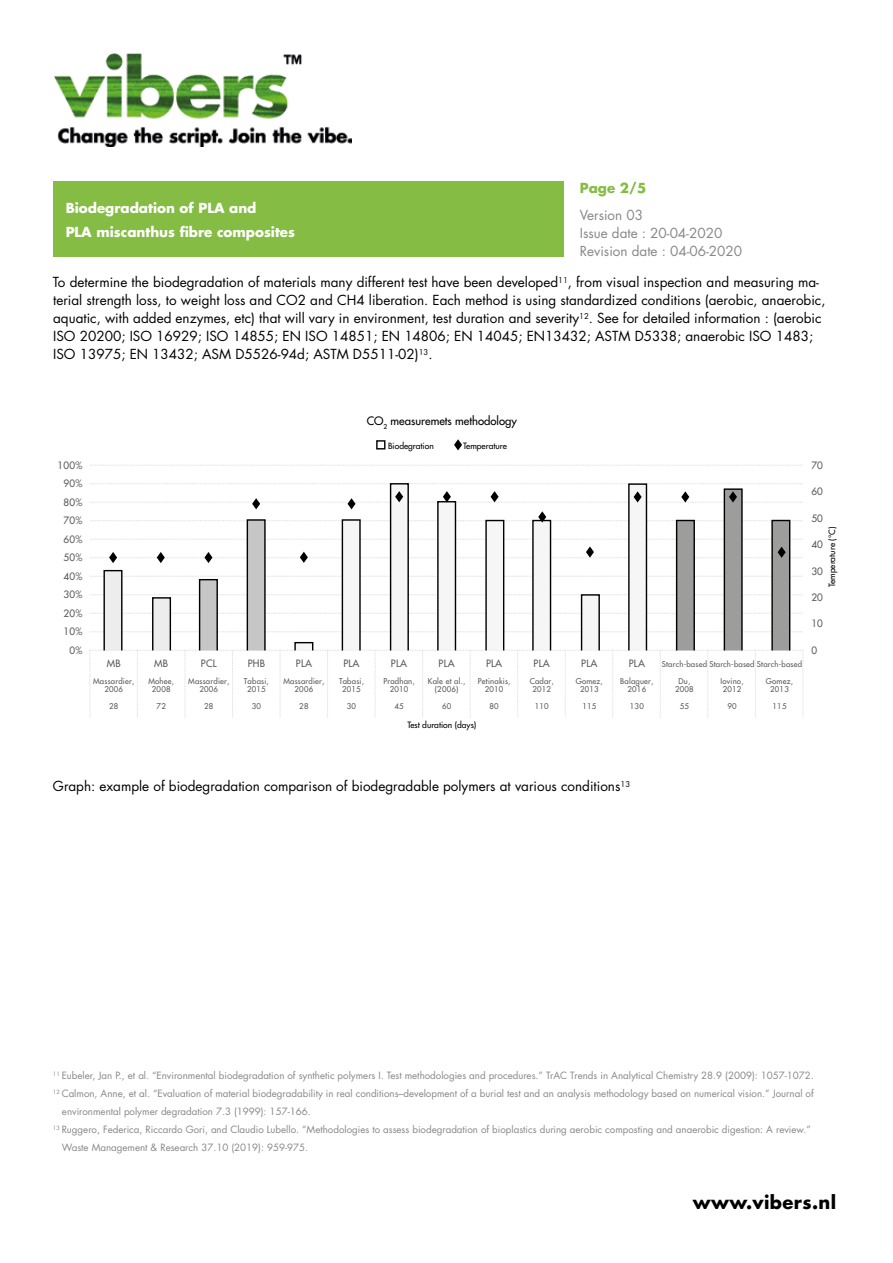
<style>
.page{position:relative;width:893px;height:1263px;background:#fff}
.page>*{position:absolute;margin:0;border:0;box-sizing:border-box;transform-origin:0 0}
.t1{font:700 18px "Futura Std";letter-spacing:.02em;color:#000}
.t2{font:13.5px/18px "Futura Std";color:#000}
.t3{font:13.5px/18px "Futura Std";color:#878787}
.t4{font:700 13.5px/24px "Futura Std";color:#fff}
.t5{font:700 13.5px "Futura Std";color:#85bd44}
.t6{font:500 11.25px "Futura Std";color:#000}
.t7{font:500 9.9px/18.5px "Futura Std";letter-spacing:.025em;color:#5a5a5a;text-align:right}
.t8{font:9.75px "Futura Std";color:#878787}
.t9{font:500 8.55px "Futura Std";color:#000}
.t10{font:500 7.8px/8.6px "Futura Std";letter-spacing:.025em;color:#5a5a5a;text-align:center}
</style>
<div class="page">
<img style="left:54px;top:54px;width:298px;height:92px">
<div style="left:53px;top:182px;width:510px;height:75px;background:#85bd44"></div>
<svg style="left:90px;top:465px;width:713px;height:1px"></svg>
<svg style="left:90px;top:483px;width:713px;height:1px"></svg>
<svg style="left:90px;top:539px;width:713px;height:1px"></svg>
<svg style="left:90px;top:576px;width:713px;height:1px"></svg>
<svg style="left:90px;top:594px;width:713px;height:1px"></svg>
<svg style="left:90px;top:613px;width:713px;height:1px"></svg>
<svg style="left:90px;top:631px;width:713px;height:1px"></svg>
<svg style="left:90px;top:650px;width:713px;height:68px"></svg>
<div style="left:376px;top:440px;width:9px;height:9px;border:1px solid #000"></div>
<svg style="left:454px;top:439px;width:8px;height:11px"></svg>
<div style="left:103px;top:570px;width:19px;height:81px;background:#ededed;border:1px solid #000"></div>
<div style="left:152px;top:597px;width:19px;height:54px;background:#ededed;border:1px solid #000"></div>
<div style="left:199px;top:579px;width:19px;height:72px;background:#c6c6c6;border:1px solid #000"></div>
<div style="left:247px;top:519px;width:19px;height:132px;background:#c6c6c6;border:1px solid #000"></div>
<div style="left:342px;top:519px;width:19px;height:132px;background:#f6f6f6;border:1px solid #000"></div>
<div style="left:390px;top:483px;width:19px;height:168px;background:#f6f6f6;border:1px solid #000"></div>
<div style="left:437px;top:501px;width:19px;height:150px;background:#f6f6f6;border:1px solid #000"></div>
<div style="left:485px;top:520px;width:19px;height:131px;background:#f6f6f6;border:1px solid #000"></div>
<div style="left:532px;top:520px;width:19px;height:131px;background:#f6f6f6;border:1px solid #000"></div>
<div style="left:581px;top:594px;width:19px;height:57px;background:#f6f6f6;border:1px solid #000"></div>
<div style="left:628px;top:483px;width:19px;height:168px;background:#f6f6f6;border:1px solid #000"></div>
<div style="left:676px;top:520px;width:19px;height:131px;background:#9d9d9c;border:1px solid #000"></div>
<div style="left:771px;top:520px;width:19px;height:131px;background:#9d9d9c;border:1px solid #000"></div>
<div style="left:724px;top:488px;width:19px;height:163px;background:#9d9d9c;border:1px solid #000"></div>
<div style="left:294px;top:642px;width:19px;height:9px;background:#f6f6f6;border:1px solid #000"></div>
<svg style="left:90px;top:491px;width:713px;height:31px"></svg>
<svg style="left:90px;top:546px;width:713px;height:17px"></svg>
<p class="t4" style="left:66px;top:196px;width:231px">Biodegradation of PLA and<br>PLA miscanthus fibre composites</p>
<p class="t5" style="left:580px;top:179px;width:68px">Page 2/5</p>
<p class="t3" style="left:580px;top:206px;width:164px">Version 03<br>Issue date : 20-04-2020<br>Revision date : 04-06-2020</p>
<p class="t2" style="left:53px;top:273px;width:774px">To determine the biodegradation of materials many different test have been developed<sup>11</sup>, from visual inspection and measuring ma&shy;terial strength loss, to weight loss and CO2 and CH4 liberation. Each method is using standardized conditions (aerobic, anaerobic, aquatic, with added enzymes, etc) that will vary in environment, test duration and severity<sup>12</sup>. See for detailed information : (aerobic ISO 20200; ISO 16929; ISO 14855; EN ISO 14851; EN 14806; EN 14045; EN13432; ASTM D5338; anaerobic ISO 1483; ISO 13975; EN 13432; ASM D5526-94d; ASTM D5511-02)<sup>13</sup>.</p>
<p class="t6" style="left:367px;top:414px;width:152px">CO<sub>2</sub> measuremets methodology</p>
<p class="t9" style="left:388px;top:440px;width:47px">Biodegration</p>
<p class="t9" style="left:463px;top:440px;width:45px">Temperature</p>
<p class="t7" style="left:58px;top:456px;width:26px">100%</p>
<p class="t7" style="left:811px;top:456px;width:13px">70</p>
<p class="t7" style="left:811px;top:482px;width:13px">60</p>
<p class="t7" style="left:811px;top:509px;width:13px">50</p>
<p class="t7" style="left:811px;top:535px;width:13px">40</p>
<p class="t7" style="left:811px;top:562px;width:13px">30</p>
<p class="t7" style="left:811px;top:588px;width:13px">20</p>
<p class="t7" style="left:811px;top:614px;width:13px">10</p>
<p class="t7" style="left:811px;top:641px;width:7px">0</p>
<p class="t7" style="left:63px;top:475px;width:20px">90%<br>80%<br>70%<br>60%<br>50%<br>40%<br>30%<br>20%<br>10%<br>0%</p>
<p class="t9" style="left:827px;top:587px;width:62px;rotate:-90deg">Temperature (°C)</p>
<p class="t7" style="left:107px;top:654px;width:15px">MB</p>
<p class="t10" style="left:93px;top:677px;width:43px">Massardier,<br>2006</p>
<p class="t10" style="left:109px;top:702px;width:11px">28</p>
<p class="t7" style="left:154px;top:654px;width:15px">MB</p>
<p class="t10" style="left:148px;top:677px;width:27px">Mohee,<br>2008</p>
<p class="t10" style="left:157px;top:702px;width:11px">72</p>
<p class="t7" style="left:201px;top:654px;width:17px">PCL</p>
<p class="t10" style="left:188px;top:677px;width:43px">Massardier,<br>2006</p>
<p class="t10" style="left:204px;top:702px;width:11px">28</p>
<p class="t7" style="left:248px;top:654px;width:19px">PHB</p>
<p class="t10" style="left:244px;top:677px;width:26px">Tabasi,<br>2015</p>
<p class="t10" style="left:252px;top:702px;width:11px">30</p>
<p class="t7" style="left:296px;top:654px;width:18px">PLA</p>
<p class="t10" style="left:283px;top:677px;width:43px">Massardier,<br>2006</p>
<p class="t10" style="left:299px;top:702px;width:11px">28</p>
<p class="t7" style="left:343px;top:654px;width:18px">PLA</p>
<p class="t10" style="left:339px;top:677px;width:26px">Tabasi,<br>2015</p>
<p class="t10" style="left:347px;top:702px;width:11px">30</p>
<p class="t7" style="left:391px;top:654px;width:18px">PLA</p>
<p class="t10" style="left:383px;top:677px;width:33px">Pradhan,<br>2010</p>
<p class="t10" style="left:394px;top:702px;width:11px">45</p>
<p class="t7" style="left:438px;top:654px;width:18px">PLA</p>
<p class="t10" style="left:428px;top:677px;width:39px">Kale et al., (2006)</p>
<p class="t10" style="left:442px;top:702px;width:11px">60</p>
<p class="t9" style="left:407px;top:719px;width:71px">Test duration (days)</p>
<p class="t7" style="left:486px;top:654px;width:18px">PLA</p>
<p class="t10" style="left:478px;top:677px;width:34px">Petinakis,<br>2010</p>
<p class="t10" style="left:490px;top:702px;width:11px">80</p>
<p class="t7" style="left:534px;top:654px;width:18px">PLA</p>
<p class="t10" style="left:530px;top:677px;width:26px">Cadar,<br>2012</p>
<p class="t10" style="left:535px;top:702px;width:15px">110</p>
<p class="t7" style="left:581px;top:654px;width:18px">PLA</p>
<p class="t10" style="left:576px;top:677px;width:29px">Gomez,<br>2013</p>
<p class="t10" style="left:582px;top:702px;width:15px">115</p>
<p class="t7" style="left:629px;top:654px;width:18px">PLA</p>
<p class="t10" style="left:620px;top:677px;width:35px">Balaguer,<br>2016</p>
<p class="t10" style="left:630px;top:702px;width:15px">130</p>
<p class="t10" style="left:678px;top:655px;width:125px;line-height:17px;text-align:left;text-indent:-17px">Starch-based Starch-based Starch-based<br>Du,</p>
<p class="t10" style="left:675px;top:681px;width:20px;line-height:17px">2008<br>55</p>
<p class="t10" style="left:766px;top:677px;width:29px">Gomez,<br>2013</p>
<p class="t10" style="left:773px;top:702px;width:15px">115</p>
<p class="t10" style="left:720px;top:677px;width:25px;text-align:left">Iovino,<br>2012</p>
<p class="t10" style="left:727px;top:702px;width:11px">90</p>
<p class="t2" style="left:53px;top:777px;width:579px">Graph: example of biodegradation comparison of biodegradable polymers at various conditions<sup>13</sup></p>
<p class="t8" style="left:53px;top:1069px;width:762px"><sup>11</sup> Eubeler, Jan P., et al. “Environmental biodegradation of synthetic polymers I. Test methodologies and procedures.” TrAC Trends in Analytical Chemistry 28.9 (2009): 1057-1072.</p>
<p class="t8" style="left:53px;top:1087px;width:762px"><sup>12</sup> Calmon, Anne, et al. “Evaluation of material biodegradability in real conditions–development of a burial test and an analysis methodology based on numerical vision.” Journal of</p>
<p class="t8" style="left:62px;top:1105px;width:250px">environmental polymer degradation 7.3 (1999): 157-166.</p>
<p class="t8" style="left:53px;top:1123px;width:759px"><sup>13</sup> Ruggero, Federica, Riccardo Gori, and Claudio Lubello. “Methodologies to assess biodegradation of bioplastics during aerobic composting and anaerobic digestion: A review.”</p>
<p class="t8" style="left:62px;top:1141px;width:248px">Waste Management &amp; Research 37.10 (2019): 959-975.</p>
<h1 class="t1" style="left:693px;top:1190px;width:145px">www.vibers.nl</h1>
</div>
